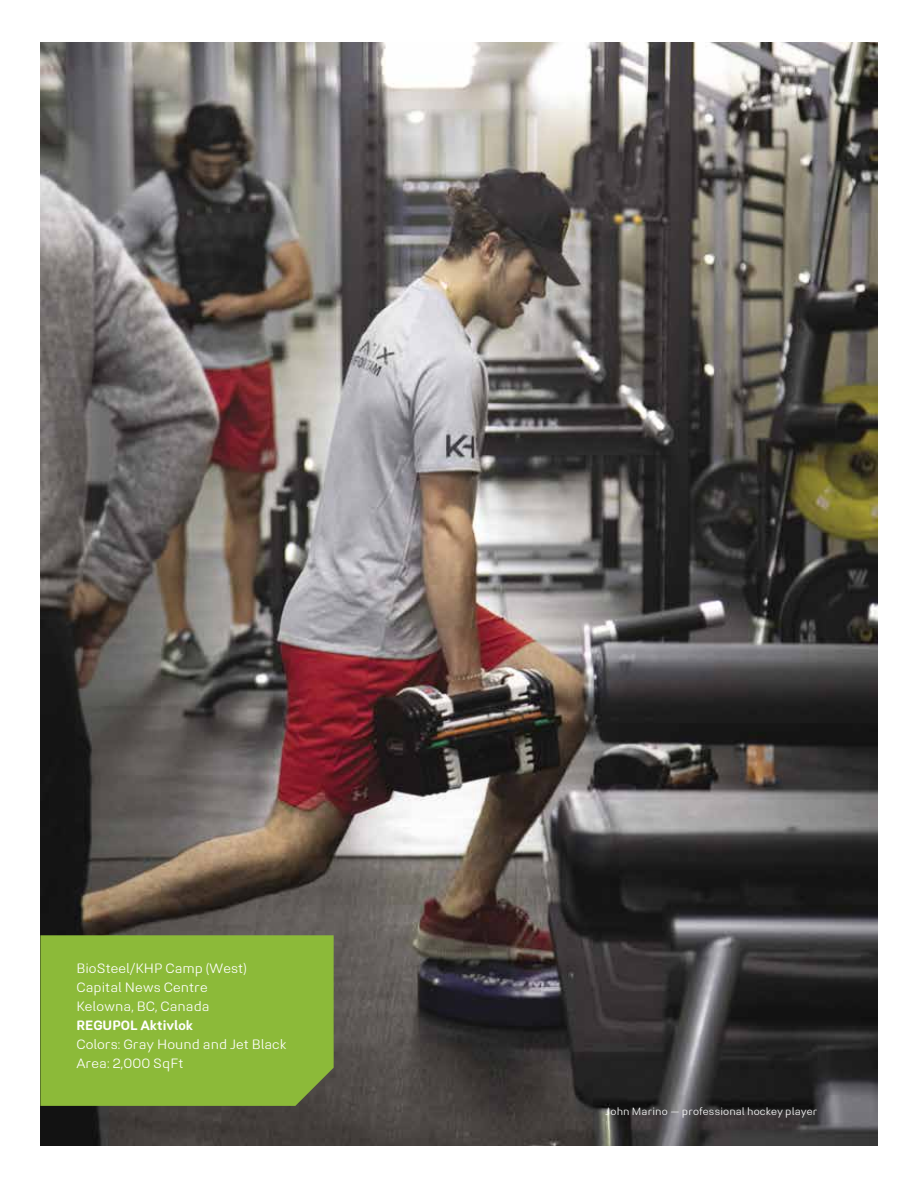
<style>
.page{position:relative;width:918px;height:1188px;background:#fff}
.page>*{position:absolute;margin:0;border:0;box-sizing:border-box;transform-origin:0 0}
.t1{font:300 13.5px/19.2px "Midpoint Pro";color:#fff}
.t2{font:700 13.5px "Midpoint Pro";color:#fff}
.t3{font:300 10.5px "Midpoint Pro";letter-spacing:.01em;color:#fff}
</style>
<div class="page">
<img style="left:40px;top:43px;width:838px;height:1102px">
<div style="left:40px;top:935px;width:294px;height:171px;background:#8cba39"></div>
<p class="t1" style="left:77px;top:958px;width:172px">BioSteel/KHP Camp (West)<br>Capital News Centre<br>Kelowna, BC, Canada</p>
<p class="t2" style="left:77px;top:1017px;width:118px">REGUPOL Aktivlok</p>
<p class="t1" style="left:77px;top:1035px;width:212px">Colors: Gray Hound and Jet Black<br>Area: 2,000 SqFt</p>
<p class="t3" style="left:606px;top:1105px;width:213px">John Marino — professional hockey player</p>
</div>
